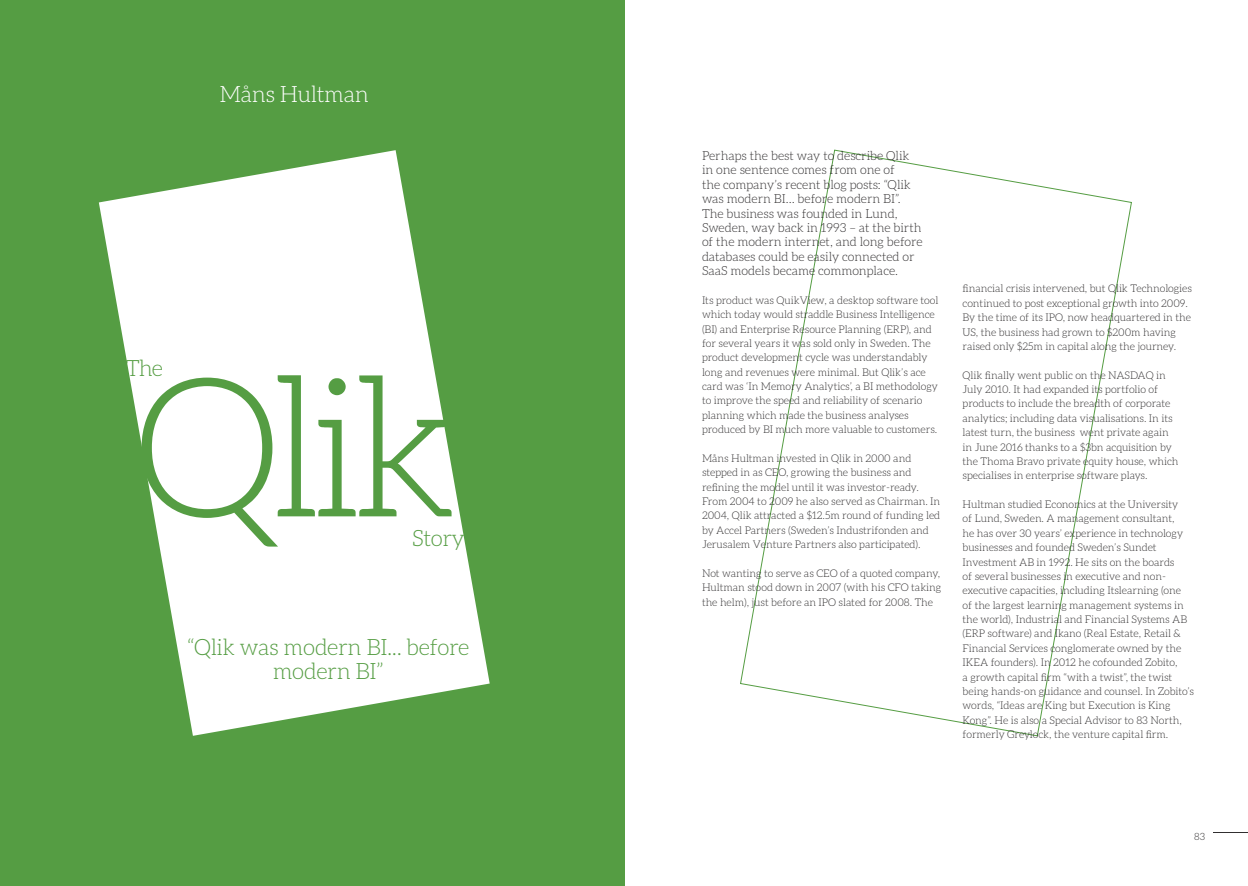
<style>
.page{position:relative;width:1248px;height:886px;background:#fff}
.page>*{position:absolute;margin:0;border:0;box-sizing:border-box;transform-origin:0 0}
.Plain_Body{font:300 193.75px "Aleo";color:#559d43}
.Stories_body{font:300 22.5px "Aleo";letter-spacing:-.015em;color:#559d43}
.Plain_Body-2{font:300 22.5px "Aleo";letter-spacing:-.015em;color:#fff}
.Plain_Body-3{font:300 22.5px "Aleo";letter-spacing:-.015em;color:#559d43}
.Stories_Intro{font:300 12.5px/14.4px "Aleo";letter-spacing:-.005em;color:#312f30}
.Stories_body-2{font:300 10.62px/14.4px "Aleo";letter-spacing:-.005em;color:#312f30}
.t1{font:300 10px "Aleo";color:#312f30}
</style>
<div class="page">
<hr style="left:1212px;top:832px;width:35px;height:1px;background:#312f30">
<svg style="left:740px;top:150px;width:391px;height:586px"></svg>
<div style="left:0;top:0;width:624px;height:886px;background:#559d43"></div>
<svg style="left:99px;top:150px;width:390px;height:586px;fill:#fff"></svg>
<p class="Plain_Body-2" style="left:219px;top:82px;width:151px">Måns Hultman</p>
<p class="Plain_Body-3" style="left:126px;top:356px;width:38px">The</p>
<p class="Plain_Body" style="left:135px;top:343px;width:326px">Qlik</p>
<p class="Plain_Body-3" style="left:412px;top:526px;width:54px">Story</p>
<p class="Stories_body" style="left:187px;top:635px;width:283px">“Qlik was modern BI... before</p>
<p class="Stories_body" style="left:273px;top:659px;width:113px">modern BI”</p>
<p class="Stories_Intro" style="left:702px;top:148px;width:222px">Perhaps the best way to describe Qlik in one sentence comes from one of<br>the company’s recent blog posts: “Qlik was modern BI… before modern BI”.<br>The business was founded in Lund, Sweden, way back in 1993 – at the birth of the modern internet, and long before databases could be easily connected or SaaS models became commonplace.</p>
<p class="Stories_body-2" style="left:702px;top:293px;width:238px">Its product was QuikView, a desktop software tool which today would straddle Business Intelligence (BI) and Enterprise Resource Planning (ERP), and for several years it was sold only in Sweden. The product development cycle was understandably long and revenues were minimal. But Qlik’s ace card was ‘In Memory Analytics’, a BI methodology to improve the speed and reliability of scenario planning which made the business analyses produced by BI much more valuable to customers.</p>
<p class="Stories_body-2" style="left:702px;top:451px;width:240px">Måns Hultman invested in Qlik in 2000 and stepped in as CEO, growing the business and refining the model until it was investor-ready.<br>From 2004 to 2009 he also served as Chairman. In 2004, Qlik attracted a $12.5m round of funding led by Accel Partners (Sweden’s Industrifonden and Jerusalem Venture Partners also participated).</p>
<p class="Stories_body-2" style="left:702px;top:566px;width:241px;text-align:justify">Not wanting to serve as CEO of a quoted company, Hultman stood down in 2007 (with his CFO taking the helm), just before an IPO slated for 2008. The</p>
<p class="Stories_body-2" style="left:962px;top:281px;width:231px">financial crisis intervened, but Qlik Technologies continued to post exceptional growth into 2009.<br>By the time of its IPO, now headquartered in the US, the business had grown to $200m having raised only $25m in capital along the journey.</p>
<p class="Stories_body-2" style="left:962px;top:368px;width:217px">Qlik finally went public on the NASDAQ in July 2010. It had expanded its portfolio of products to include the breadth of corporate analytics; including data visualisations. In its latest turn, the business went private again in June 2016 thanks to a $3bn acquisition by the Thoma Bravo private equity house, which specialises in enterprise software plays.</p>
<p class="Stories_body-2" style="left:962px;top:497px;width:233px">Hultman studied Economics at the University<br>of Lund, Sweden. A management consultant,<br>he has over 30 years’ experience in technology businesses and founded Sweden’s Sundet Investment AB in 1992. He sits on the boards<br>of several businesses in executive and non&shy;executive capacities, including Itslearning (one<br>of the largest learning management systems in the world), Industrial and Financial Systems AB (ERP software) and Ikano (Real Estate, Retail &amp; Financial Services conglomerate owned by the IKEA founders). In 2012 he cofounded Zobito,<br>a growth capital firm “with a twist”, the twist being hands-on guidance and counsel. In Zobito’s words, “Ideas are King but Execution is King Kong”. He is also a Special Advisor to 83 North, formerly Greylock, the venture capital firm.</p>
<p class="t1" style="left:1194px;top:831px;width:12px">83</p>
</div>
